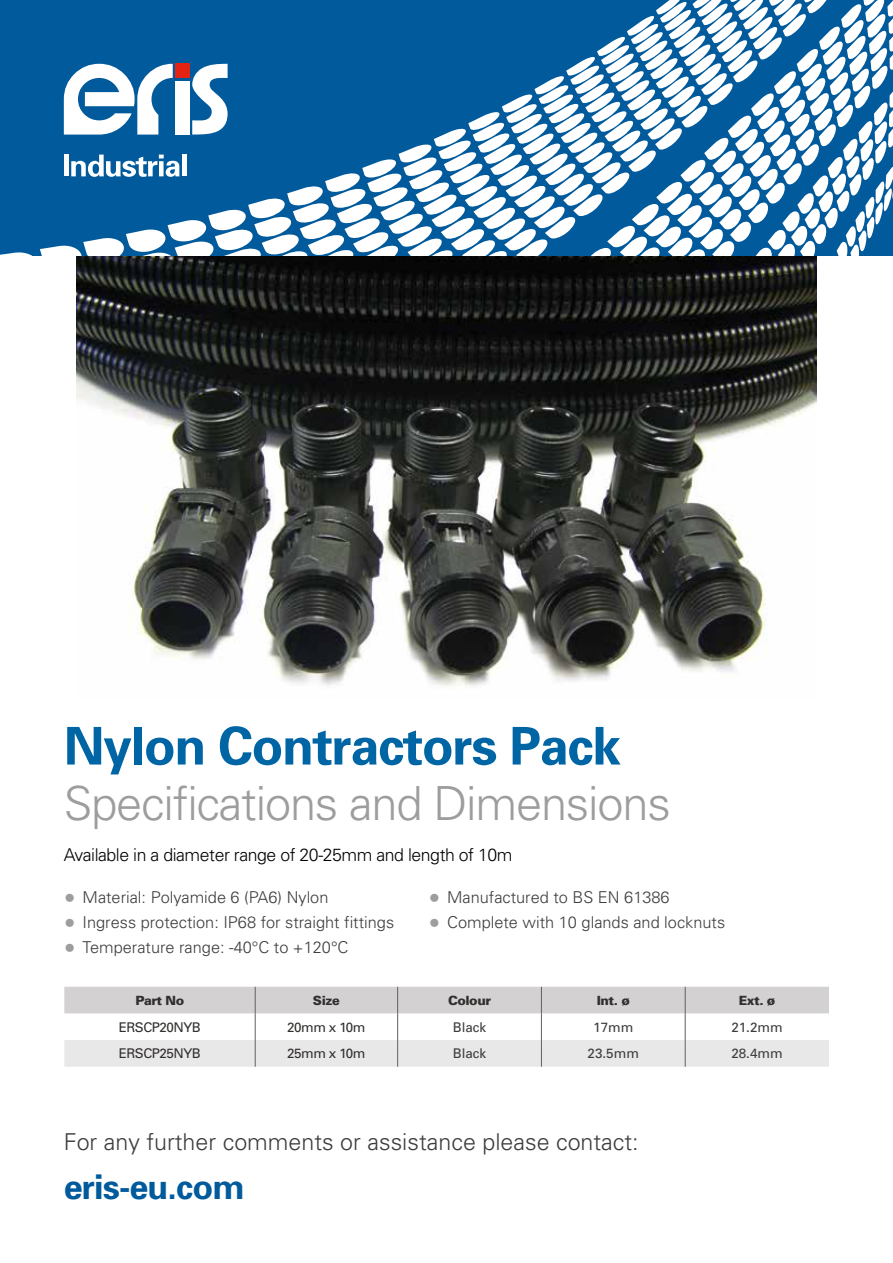
<style>
.page{position:relative;width:893px;height:1263px;background:#fff}
.page>*{position:absolute;margin:0;border:0;box-sizing:border-box;transform-origin:0 0}
.t1{font:700 52.05px "Univers";letter-spacing:-.025em;color:#0065a4}
.t2{font:300 46.95px "Univers";letter-spacing:-.025em;color:#9d9d9c}
.t3{font:700 34.05px "Univers";letter-spacing:-.025em;color:#005a9b}
.t4{font:300 23.25px "Univers";color:#3c3c3b}
.t5{font:300 17.7px "Univers";letter-spacing:-.025em;color:#000}
.t6{font:300 16.35px "Univers";color:#3c3c3b}
.t7{font:13.35px "Univers";letter-spacing:-.035em;color:#32302f}
.t8{font:13.35px "Univers";color:#3c3c3b}
.t9{font:900 12.75px "Univers";letter-spacing:-.035em;color:#32302f}
.s1{font-size:22.65px;color:#9d9d9c}
</style>
<div class="page">
<img style="left:76px;top:256px;width:741px;height:430px">
<svg style="left:0;top:0;width:893px;height:256px;fill:#005a9b"></svg>
<div style="left:175px;top:64px;width:15px;height:14px;background:#e42313"></div>
<svg style="left:64px;top:64px;width:109px;height:71px"></svg>
<div style="left:175px;top:81px;width:15px;height:54px;background:#fff"></div>
<svg style="left:192px;top:64px;width:36px;height:71px"></svg>
<hr style="left:64px;top:155px;width:4px;height:21px;background:#fff">
<svg style="left:71px;top:155px;width:109px;height:22px"></svg>
<div style="left:182px;top:155px;width:5px;height:21px;background:#fff"></div>
<svg style="left:64px;top:987px;width:765px;height:80px"></svg>
<h1 class="t1" style="left:64px;top:712px;width:559px">Nylon Contractors Pack</h1>
<h2 class="t2" style="left:64px;top:775px;width:609px">Specifications and Dimensions</h2>
<p class="t5" style="left:64px;top:843px;width:450px">Available in a diameter range of 20-25mm and length of 10m</p>
<p class="t6" style="left:64px;top:887px;width:266px"><span class="s1">•</span> Material: Polyamide 6 (PA6) Nylon</p>
<p class="t6" style="left:64px;top:912px;width:331px"><span class="s1">•</span> Ingress protection: IP68 for straight fittings</p>
<p class="t6" style="left:64px;top:937px;width:286px"><span class="s1">•</span> Temperature range: -40°C to +120°C</p>
<p class="t6" style="left:429px;top:887px;width:242px"><span class="s1">•</span> Manufactured to BS EN 61386</p>
<p class="t6" style="left:429px;top:912px;width:298px"><span class="s1">•</span> Complete with 10 glands and locknuts</p>
<p class="t9" style="left:135px;top:992px;width:50px">Part No</p>
<p class="t9" style="left:313px;top:992px;width:28px">Size</p>
<p class="t9" style="left:448px;top:992px;width:44px">Colour</p>
<p class="t9" style="left:597px;top:992px;width:35px">Int. ø</p>
<p class="t9" style="left:739px;top:992px;width:38px">Ext. ø</p>
<p class="t7" style="left:119px;top:1019px;width:84px">ERSCP20NYB</p>
<p class="t7" style="left:287px;top:1019px;width:80px">20mm x 10m</p>
<p class="t8" style="left:453px;top:1019px;width:35px">Black</p>
<p class="t8" style="left:593px;top:1019px;width:42px">17mm</p>
<p class="t8" style="left:731px;top:1019px;width:53px">21.2mm</p>
<p class="t7" style="left:119px;top:1046px;width:84px">ERSCP25NYB</p>
<p class="t7" style="left:287px;top:1046px;width:80px">25mm x 10m</p>
<p class="t8" style="left:453px;top:1046px;width:35px">Black</p>
<p class="t8" style="left:588px;top:1046px;width:53px">23.5mm</p>
<p class="t8" style="left:731px;top:1046px;width:53px">28.4mm</p>
<h3 class="t4" style="left:64px;top:1128px;width:576px">For any further comments or assistance please contact:</h3>
<h3 class="t3" style="left:64px;top:1165px;width:182px">eris-eu.com</h3>
</div>
